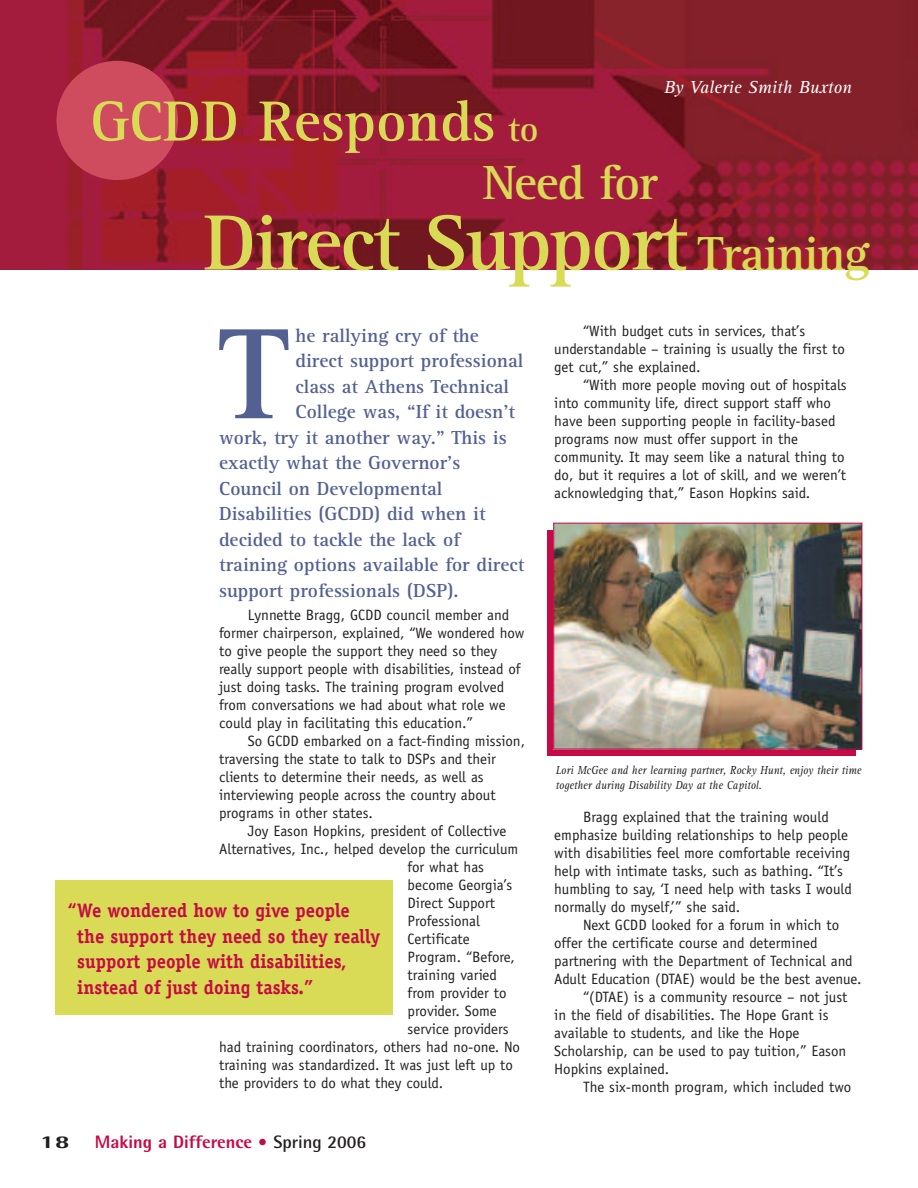
<style>
.page{position:relative;width:918px;height:1188px;background:#fff}
.page>*{position:absolute;margin:0;border:0;box-sizing:border-box;transform-origin:0 0}
.t1{font:700 133.5px "Rotis Serif";color:#536192}
.t2{font:700 81px "Rotis Serif";letter-spacing:-.03em;color:#d9da55}
.t3{font:700 58.5px "Rotis Serif";color:#d9da55}
.t4{font:700 49.5px "Rotis Serif";letter-spacing:-.03em;color:#d9da55}
.t5{font:700 19.5px "Rotis Serif";color:#536192}
.t6{font:700 19.5px/25.5px "Officina Serif";color:#c60a45;scale:.95 1}
.t7{font:800 18px "Rotis Semi Sans";color:#c60a45}
.t8{font:italic 18px "Rotis Serif";color:#fff}
.t9{font:800 18px "Rotis Semi Sans";color:#231f20;scale:1.5 1}
.t10{font:15px/18px "Officina Sans";color:#231f20}
.t11{font:italic 12px/15px "Rotis Serif";color:#231f20;scale:.9 1}
.s1{font-size:36px}
.s2{font-size:49.5px}
.s3{font-family:"Rotis Serif";font-weight:700}
.s4{font-weight:700;color:#231f20}
</style>
<div class="page">
<img style="left:0;top:0;width:918px;height:269px">
<div style="left:56px;top:61px;width:122px;height:119px;background:#cf4c5e;border-radius:50%"></div>
<div style="left:56px;top:881px;width:337px;height:134px;background:#d9da55"></div>
<div style="left:547px;top:530px;width:309px;height:225px;background:#c60a45"></div>
<img style="left:555px;top:525px;width:305px;height:222px">
<div style="left:553px;top:523px;width:309px;height:226px;border:1px solid #c60a45"></div>
<h3 class="t3" style="left:90px;top:102px;width:450px">GCDD Responds <span class="s1">to</span></h3>
<p class="t8" style="left:664px;top:81px;width:189px">By Valerie Smith Buxton</p>
<h3 class="t4" style="left:483px;top:166px;width:177px">Need for</h3>
<h2 class="t2" style="left:204px;top:216px;width:668px">Direct Support <span class="s2">Training</span></h2>
<h1 class="t1" style="left:219px;top:329px;width:71px">T</h1>
<h3 class="t5" style="left:296px;top:329px;width:185px">he rallying cry of the</h3>
<h3 class="t5" style="left:296px;top:354px;width:229px">direct support professional</h3>
<h3 class="t5" style="left:296px;top:380px;width:215px">class at Athens Technical</h3>
<h3 class="t5" style="left:296px;top:405px;width:221px">College was, “If it doesn’t</h3>
<h3 class="t5" style="left:219px;top:431px;width:289px">work, try it another way.” This is</h3>
<h3 class="t5" style="left:219px;top:456px;width:243px">exactly what the Governor’s</h3>
<h3 class="t5" style="left:219px;top:482px;width:225px">Council on Developmental</h3>
<h3 class="t5" style="left:219px;top:507px;width:268px">Disabilities (GCDD) did when it</h3>
<h3 class="t5" style="left:219px;top:533px;width:242px">decided to tackle the lack of</h3>
<h3 class="t5" style="left:219px;top:558px;width:307px">training options available for direct</h3>
<h3 class="t5" style="left:219px;top:584px;width:241px">support professionals (DSP).</h3>
<p class="t10" style="left:219px;top:607px;width:307px;text-indent:29px">Lynnette Bragg, GCDD council member and former chairperson, explained, “We wondered how to give people the support they need so they really support people with disabilities, instead of just doing tasks. The training program evolved from conversations we had about what role we could play in facilitating this education.”</p>
<p class="t10" style="left:219px;top:733px;width:308px;text-indent:29px">So GCDD embarked on a fact-finding mission, traversing the state to talk to DSPs and their clients to determine their needs, as well as interviewing people across the country about programs in other states.</p>
<p class="t10" style="left:248px;top:823px;width:260px">Joy Eason Hopkins, president of Collective</p>
<p class="t10" style="left:219px;top:841px;width:301px">Alternatives, Inc., helped develop the curriculum</p>
<p class="t10" style="left:408px;top:859px;width:78px">for what has</p>
<p class="t10" style="left:408px;top:877px;width:106px">become Georgia’s</p>
<p class="t10" style="left:408px;top:895px;width:89px">Direct Support</p>
<p class="t10" style="left:408px;top:913px;width:74px">Professional</p>
<p class="t10" style="left:408px;top:931px;width:64px">Certificate</p>
<p class="t10" style="left:408px;top:949px;width:109px">Program. “Before,</p>
<p class="t10" style="left:408px;top:967px;width:91px">training varied</p>
<p class="t10" style="left:408px;top:985px;width:100px">from provider to</p>
<p class="t10" style="left:408px;top:1003px;width:91px">provider. Some</p>
<p class="t10" style="left:408px;top:1021px;width:103px">service providers</p>
<p class="t10" style="left:219px;top:1039px;width:302px">had training coordinators, others had no-one. No</p>
<p class="t10" style="left:219px;top:1057px;width:295px">training was standardized. It was just left up to</p>
<p class="t10" style="left:219px;top:1075px;width:226px">the providers to do what they could.</p>
<h3 class="t6" style="left:77px;top:900px;width:320px;text-indent:-10px">“We wondered how to give people the support they need so they really support people with disabilities, instead of just doing tasks.”</h3>
<p class="t9" style="left:40px;top:1136px;width:22px">18</p>
<p class="t7" style="left:95px;top:1136px;width:273px">Making a Difference <span class="s3">•</span> <span class="s4">Spring 2006</span></p>
<p class="t10" style="left:554px;top:323px;width:292px;text-indent:29px">“With budget cuts in services, that’s understandable – training is usually the first to get cut,” she explained.</p>
<p class="t10" style="left:554px;top:377px;width:294px;text-indent:29px">“With more people moving out of hospitals into community life, direct support staff who have been supporting people in facility-based programs now must offer support in the community. It may seem like a natural thing to do, but it requires a lot of skill, and we weren’t acknowledging that,” Eason Hopkins said.</p>
<p class="t11" style="left:556px;top:764px;width:341px">Lori McGee and her learning partner, Rocky Hunt, enjoy their time together during Disability Day at the Capitol.</p>
<p class="t10" style="left:554px;top:809px;width:299px;text-indent:29px">Bragg explained that the training would emphasize building relationships to help people with disabilities feel more comfortable receiving help with intimate tasks, such as bathing. “It’s humbling to say, ‘I need help with tasks I would normally do myself,’” she said.</p>
<p class="t10" style="left:583px;top:917px;width:258px">Next GCDD looked for a forum in which to</p>
<p class="t10" style="left:554px;top:935px;width:265px">offer the certificate course and determined</p>
<p class="t10" style="left:554px;top:953px;width:300px">partnering with the Department of Technical and</p>
<p class="t10" style="left:554px;top:971px;width:309px">Adult Education (DTAE) would be the best avenue.</p>
<p class="t10" style="left:583px;top:989px;width:266px">“(DTAE) is a community resource – not just</p>
<p class="t10" style="left:554px;top:1007px;width:276px">in the field of disabilities. The Hope Grant is</p>
<p class="t10" style="left:554px;top:1025px;width:247px">available to students, and like the Hope</p>
<p class="t10" style="left:554px;top:1043px;width:294px">Scholarship, can be used to pay tuition,” Eason</p>
<p class="t10" style="left:554px;top:1061px;width:116px">Hopkins explained.</p>
<p class="t10" style="left:583px;top:1079px;width:270px">The six-month program, which included two</p>
</div>
